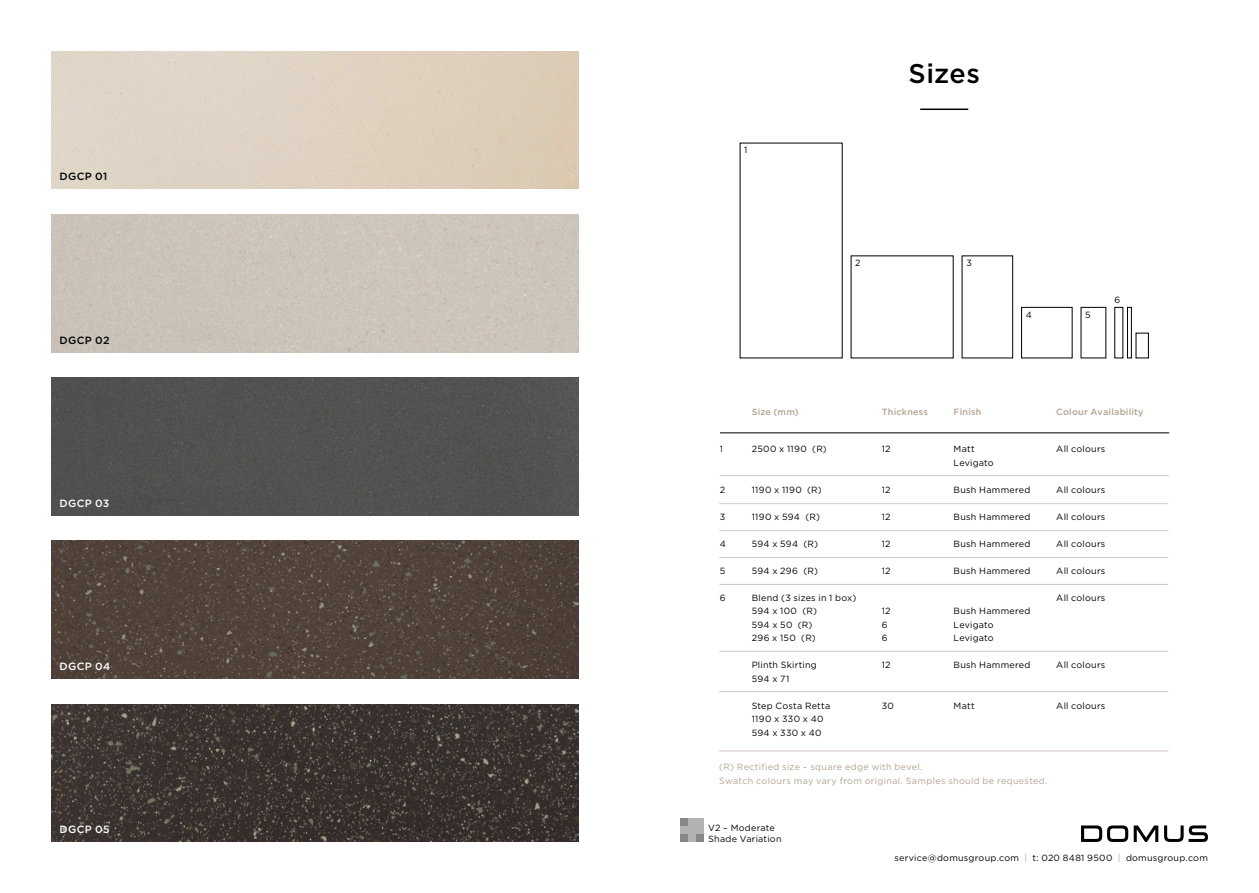
<style>
.page{position:relative;width:1259px;height:893px;background:#fff}
.page>*{position:absolute;margin:0;border:0;box-sizing:border-box;transform-origin:0 0}
.t1{font:500 27px "Gotham";letter-spacing:.02em;color:#000}
.t2{font:500 10.5px "Gotham";letter-spacing:.035em;color:#fff}
.t3{font:500 10.5px "Gotham";letter-spacing:.035em;color:#000}
.TABLE_DATA{font:9px "Gotham";letter-spacing:.025em;color:#000}
.TABLE_DATA-2{font:9px "Gotham";letter-spacing:.035em;color:#b2a391}
.TABLE_DATA-3{font:500 9px "Gotham";letter-spacing:.025em;color:#b2a391}
.s1{color:#b2a391}
</style>
<div class="page">
<div style="left:51px;top:214px;width:527px;height:138px;background:#ccc3bb"></div>
<div style="left:51px;top:378px;width:527px;height:137px;background:#52514f"></div>
<img style="left:51px;top:541px;width:527px;height:138px">
<img style="left:51px;top:704px;width:527px;height:138px">
<svg style="left:1164px;top:825px;width:44px;height:17px"></svg>
<svg style="left:1081px;top:825px;width:77px;height:17px"></svg>
<hr style="left:920px;top:109px;width:48px;height:1px;background:#000">
<div style="left:680px;top:819px;width:8px;height:7px;background:#878787"></div>
<div style="left:688px;top:819px;width:8px;height:7px;background:#b3b2b2"></div>
<div style="left:696px;top:819px;width:8px;height:7px;background:#b3b2b2"></div>
<div style="left:680px;top:826px;width:8px;height:8px;background:#b3b2b2"></div>
<div style="left:688px;top:826px;width:8px;height:8px;background:#b3b2b2"></div>
<div style="left:696px;top:826px;width:8px;height:8px;background:#b3b2b2"></div>
<div style="left:680px;top:834px;width:8px;height:8px;background:#878787"></div>
<div style="left:688px;top:834px;width:8px;height:8px;background:#b3b2b2"></div>
<div style="left:696px;top:834px;width:8px;height:8px;background:#878787"></div>
<div style="left:962px;top:256px;width:51px;height:102px;border:1px solid #000"></div>
<div style="left:1021px;top:307px;width:51px;height:51px;border:1px solid #000"></div>
<div style="left:1127px;top:307px;width:4px;height:51px;border:1px solid #000"></div>
<hr style="left:720px;top:432px;width:449px;height:1px;background:#000">
<hr style="left:719px;top:503px;width:449px;height:1px;background:#d1c7c4">
<hr style="left:719px;top:530px;width:449px;height:1px;background:#d1c7c4">
<hr style="left:719px;top:557px;width:449px;height:1px;background:#d1c7c4">
<hr style="left:719px;top:651px;width:449px;height:1px;background:#d1c7c4">
<hr style="left:719px;top:691px;width:449px;height:1px;background:#d1c7c4">
<hr style="left:719px;top:751px;width:449px;height:1px;background:#d1c7c4">
<hr style="left:719px;top:584px;width:449px;height:1px;background:#d1c7c4">
<hr style="left:720px;top:475px;width:449px;height:1px;background:#d1c7c4">
<p class="t3" style="left:60px;top:170px;width:49px">DGCP 01</p>
<p class="t3" style="left:60px;top:333px;width:51px">DGCP 02</p>
<p class="t2" style="left:60px;top:496px;width:51px">DGCP 03</p>
<p class="t2" style="left:60px;top:660px;width:52px">DGCP 04</p>
<p class="t2" style="left:60px;top:823px;width:52px">DGCP 05</p>
<p class="TABLE_DATA" style="left:744px;top:144px;width:5px">1</p>
<p class="t1" style="left:908px;top:55px;width:73px">Sizes</p>
<p class="TABLE_DATA" style="left:855px;top:257px;width:7px">2</p>
<p class="TABLE_DATA" style="left:966px;top:257px;width:7px">3</p>
<p class="TABLE_DATA" style="left:1026px;top:309px;width:8px">4</p>
<p class="TABLE_DATA" style="left:1085px;top:309px;width:7px">5</p>
<p class="TABLE_DATA" style="left:1114px;top:294px;width:7px">6</p>
<p class="TABLE_DATA" style="left:720px;top:443px;width:5px">1</p>
<p class="TABLE_DATA" style="left:720px;top:484px;width:7px">2</p>
<p class="TABLE_DATA" style="left:720px;top:511px;width:7px">3</p>
<p class="TABLE_DATA" style="left:720px;top:538px;width:8px">4</p>
<p class="TABLE_DATA" style="left:720px;top:565px;width:7px">5</p>
<p class="TABLE_DATA" style="left:720px;top:592px;width:7px">6</p>
<p class="TABLE_DATA-3" style="left:751px;top:406px;width:49px">Size (mm)</p>
<p class="TABLE_DATA" style="left:751px;top:443px;width:77px">2500 x 1190 (R)</p>
<p class="TABLE_DATA" style="left:751px;top:484px;width:72px">1190 x 1190 (R)</p>
<p class="TABLE_DATA" style="left:751px;top:511px;width:70px">1190 x 594 (R)</p>
<p class="TABLE_DATA" style="left:751px;top:538px;width:68px">594 x 594 (R)</p>
<p class="TABLE_DATA" style="left:751px;top:565px;width:68px">594 x 296 (R)</p>
<p class="TABLE_DATA" style="left:751px;top:592px;width:106px">Blend (3 sizes in 1 box)</p>
<p class="TABLE_DATA" style="left:751px;top:605px;width:67px">594 x 100 (R)</p>
<p class="TABLE_DATA" style="left:751px;top:619px;width:62px">594 x 50 (R)</p>
<p class="TABLE_DATA" style="left:751px;top:632px;width:66px">296 x 150 (R)</p>
<p class="TABLE_DATA" style="left:751px;top:659px;width:67px">Plinth Skirting</p>
<p class="TABLE_DATA" style="left:751px;top:673px;width:39px">594 x 71</p>
<p class="TABLE_DATA" style="left:751px;top:700px;width:80px">Step Costa Retta</p>
<p class="TABLE_DATA" style="left:751px;top:713px;width:73px">1190 x 330 x 40</p>
<p class="TABLE_DATA" style="left:751px;top:727px;width:71px">594 x 330 x 40</p>
<p class="TABLE_DATA-3" style="left:882px;top:406px;width:48px">Thickness</p>
<p class="TABLE_DATA" style="left:882px;top:443px;width:10px">12</p>
<p class="TABLE_DATA" style="left:882px;top:484px;width:10px">12</p>
<p class="TABLE_DATA" style="left:882px;top:511px;width:10px">12</p>
<p class="TABLE_DATA" style="left:882px;top:538px;width:10px">12</p>
<p class="TABLE_DATA" style="left:882px;top:565px;width:10px">12</p>
<p class="TABLE_DATA" style="left:882px;top:605px;width:10px">12</p>
<p class="TABLE_DATA" style="left:882px;top:619px;width:7px">6</p>
<p class="TABLE_DATA" style="left:882px;top:632px;width:7px">6</p>
<p class="TABLE_DATA" style="left:882px;top:659px;width:10px">12</p>
<p class="TABLE_DATA" style="left:882px;top:700px;width:14px">30</p>
<p class="TABLE_DATA-3" style="left:953px;top:406px;width:29px">Finish</p>
<p class="TABLE_DATA" style="left:953px;top:443px;width:23px">Matt</p>
<p class="TABLE_DATA" style="left:953px;top:457px;width:42px">Levigato</p>
<p class="TABLE_DATA" style="left:953px;top:484px;width:78px">Bush Hammered</p>
<p class="TABLE_DATA" style="left:953px;top:511px;width:78px">Bush Hammered</p>
<p class="TABLE_DATA" style="left:953px;top:538px;width:78px">Bush Hammered</p>
<p class="TABLE_DATA" style="left:953px;top:565px;width:78px">Bush Hammered</p>
<p class="TABLE_DATA" style="left:953px;top:605px;width:78px">Bush Hammered</p>
<p class="TABLE_DATA" style="left:953px;top:619px;width:42px">Levigato</p>
<p class="TABLE_DATA" style="left:953px;top:632px;width:42px">Levigato</p>
<p class="TABLE_DATA" style="left:953px;top:659px;width:78px">Bush Hammered</p>
<p class="TABLE_DATA" style="left:953px;top:700px;width:23px">Matt</p>
<p class="TABLE_DATA-3" style="left:1056px;top:406px;width:89px">Colour Availability</p>
<p class="TABLE_DATA" style="left:1056px;top:443px;width:51px">All colours</p>
<p class="TABLE_DATA" style="left:1056px;top:484px;width:51px">All colours</p>
<p class="TABLE_DATA" style="left:1056px;top:511px;width:51px">All colours</p>
<p class="TABLE_DATA" style="left:1056px;top:538px;width:51px">All colours</p>
<p class="TABLE_DATA" style="left:1056px;top:565px;width:51px">All colours</p>
<p class="TABLE_DATA" style="left:1056px;top:592px;width:51px">All colours</p>
<p class="TABLE_DATA" style="left:1056px;top:659px;width:51px">All colours</p>
<p class="TABLE_DATA" style="left:1056px;top:700px;width:51px">All colours</p>
<p class="TABLE_DATA-2" style="left:719px;top:761px;width:205px">(R) Rectified size – square edge with bevel.</p>
<p class="TABLE_DATA-2" style="left:719px;top:775px;width:330px">Swatch colours may vary from original. Samples should be requested.</p>
<p class="TABLE_DATA" style="left:708px;top:822px;width:68px">V2 – Moderate</p>
<p class="TABLE_DATA" style="left:708px;top:833px;width:75px">Shade Variation</p>
<p class="TABLE_DATA" style="left:894px;top:852px;width:315px">service@domusgroup.com <span class="s1">|</span> t: 020 8481 9500 <span class="s1">|</span> domusgroup.com</p>
</div>
